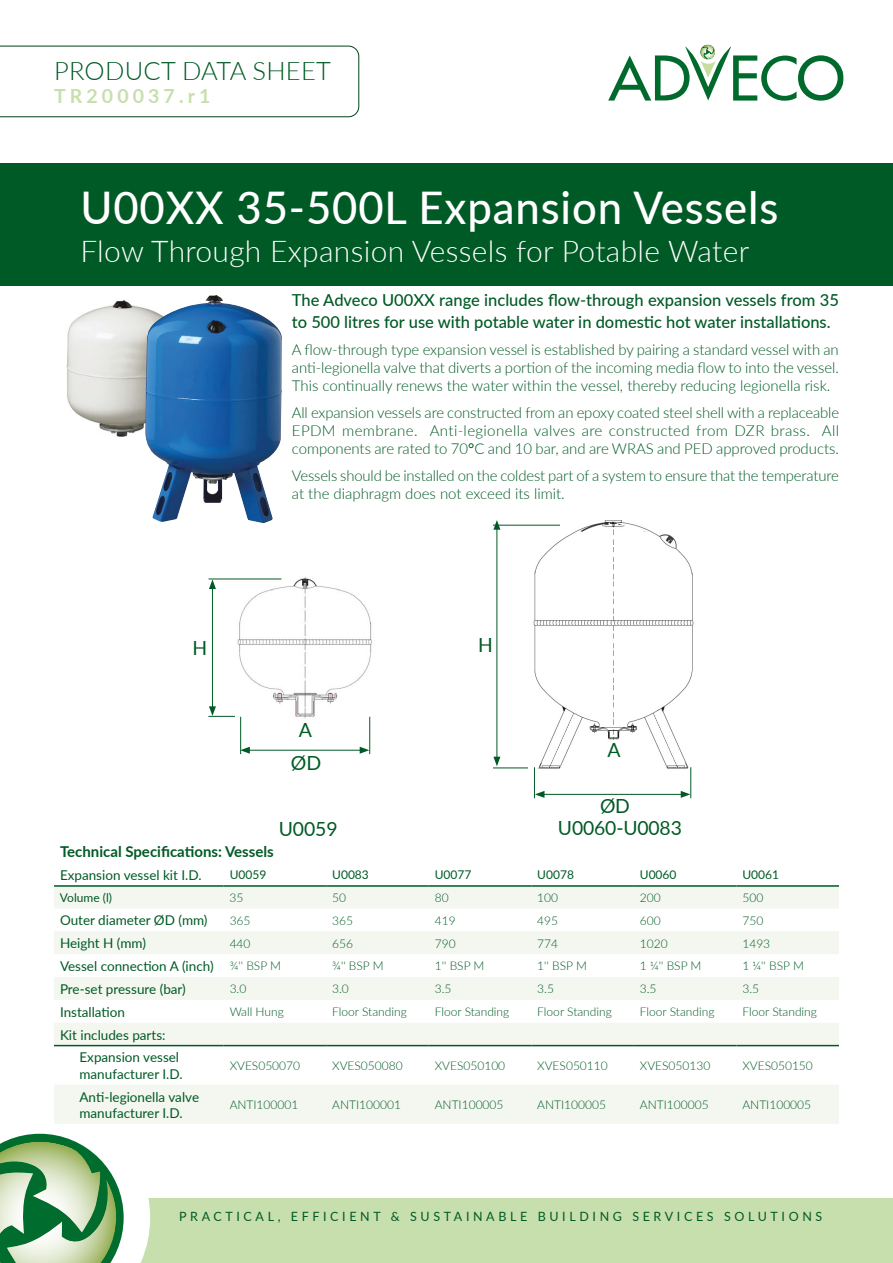
<style>
.page{position:relative;width:893px;height:1263px;background:#fff}
.page>*{position:absolute;margin:0;border:0;box-sizing:border-box;transform-origin:0 0}
.t1{font:500 45px "Lato";letter-spacing:.02em;color:#fff}
.t2{font:300 30px "Lato";letter-spacing:.01em;color:#fff}
.t3{font:300 25.5px "Lato";letter-spacing:.01em;color:#005a25}
.t4{font:19.5px "Lato";letter-spacing:-.005em;color:#005a25}
.t5{font:700 19.5px "Lato";letter-spacing:.21em;color:#c7dfac}
.t6{font:500 16.5px/21.6px "Lato";color:#005a25}
.t7{font:300 15px/18px "Lato";letter-spacing:-.005em;color:#005a25;text-align:justify}
.t8{font:700 15px "Lato";color:#005a25}
.t9{font:13.5px/22.8px "Lato";color:#005a25}
.t10{font:12.75px "Lato";letter-spacing:.29em;color:#005a25}
.t11{font:300 12px "Lato";color:#005a25}
.t12{font:12px "Lato";color:#005a25}
.s1{font-weight:400}
.s2{font-weight:300;font-size:12px}
</style>
<div class="page">
<div style="left:2px;top:1198px;width:891px;height:65px;background:#c7dfac"></div>
<div style="left:0;top:163px;width:893px;height:122px;background:#005a25"></div>
<svg style="left:608px;top:45px;width:236px;height:56px"></svg>
<svg style="left:0;top:46px;width:359px;height:71px"></svg>
<svg style="left:0;top:1133px;width:150px;height:130px"></svg>
<svg style="left:54px;top:887px;width:785px;height:237px;fill:#f4f7ef"></svg>
<hr style="left:54px;top:885px;width:170px;height:2px;background:#005a25">
<hr style="left:224px;top:885px;width:102px;height:2px;background:#005a25">
<hr style="left:326px;top:885px;width:103px;height:2px;background:#005a25">
<hr style="left:429px;top:885px;width:102px;height:2px;background:#005a25">
<hr style="left:531px;top:885px;width:103px;height:2px;background:#005a25">
<hr style="left:634px;top:885px;width:102px;height:2px;background:#005a25">
<hr style="left:736px;top:885px;width:103px;height:2px;background:#005a25">
<hr style="left:54px;top:1045px;width:170px;height:1px;background:#005a25">
<hr style="left:224px;top:1045px;width:102px;height:1px;background:#005a25">
<hr style="left:326px;top:1045px;width:103px;height:1px;background:#005a25">
<hr style="left:429px;top:1045px;width:102px;height:1px;background:#005a25">
<hr style="left:531px;top:1045px;width:103px;height:1px;background:#005a25">
<hr style="left:634px;top:1045px;width:102px;height:1px;background:#005a25">
<hr style="left:736px;top:1045px;width:103px;height:1px;background:#005a25">
<img style="left:66px;top:300px;width:79px;height:137px">
<img style="left:145px;top:295px;width:137px;height:228px">
<img style="left:528px;top:520px;width:166px;height:254px">
<img style="left:236px;top:577px;width:136px;height:142px">
<hr style="left:240px;top:717px;width:1px;height:37px;background:#005a25">
<hr style="left:369px;top:717px;width:1px;height:37px;background:#005a25">
<hr style="left:247px;top:750px;width:115px;height:1px;background:#005a25">
<svg style="left:240px;top:747px;width:10px;height:7px"></svg>
<svg style="left:360px;top:747px;width:9px;height:7px"></svg>
<hr style="left:212px;top:587px;width:1px;height:122px;background:#005a25">
<svg style="left:209px;top:579px;width:7px;height:10px"></svg>
<svg style="left:208px;top:706px;width:27px;height:11px"></svg>
<hr style="left:534px;top:767px;width:1px;height:31px;background:#005a25">
<hr style="left:690px;top:767px;width:1px;height:31px;background:#005a25">
<hr style="left:542px;top:794px;width:141px;height:1px;background:#005a25">
<svg style="left:535px;top:791px;width:9px;height:7px"></svg>
<svg style="left:681px;top:791px;width:9px;height:7px"></svg>
<hr style="left:493px;top:767px;width:35px;height:1px;background:#005a25">
<hr style="left:496px;top:527px;width:1px;height:232px;background:#005a25">
<svg style="left:493px;top:520px;width:7px;height:10px"></svg>
<svg style="left:493px;top:757px;width:7px;height:9px"></svg>
<hr style="left:209px;top:578px;width:72px;height:1px;background:#005a25">
<hr style="left:493px;top:525px;width:67px;height:1px;background:#005a25">
<h3 class="t3" style="left:54px;top:53px;width:278px">PRODUCT DATA SHEET</h3>
<h3 class="t5" style="left:54px;top:82px;width:158px">TR200037.r1</h3>
<h1 class="t1" style="left:80px;top:175px;width:700px">U00XX 35-500L Expansion Vessels</h1>
<h2 class="t2" style="left:80px;top:230px;width:670px">Flow Through Expansion Vessels for Potable Water</h2>
<p class="t6" style="left:292px;top:289px;width:548px">The Adveco U00XX range includes flow-through expansion vessels from 35 to 500 litres for use with potable water in domestic hot water installations.</p>
<p class="t7" style="left:292px;top:340px;width:548px">A flow-through type expansion vessel is established by pairing a standard vessel with an anti-legionella valve that diverts a portion of the incoming media flow to into the vessel.<br>This continually renews the water within the vessel, thereby reducing legionella risk.</p>
<p class="t7" style="left:292px;top:403px;width:549px">All expansion vessels are constructed from an epoxy coated steel shell with a replaceable EPDM membrane. Anti-legionella valves are constructed from DZR brass. All components are rated to 70<span class="s1">°</span>C and 10 bar, and are WRAS and PED approved products.</p>
<p class="t7" style="left:292px;top:466px;width:548px">Vessels should be installed on the coldest part of a system to ensure that the temperature at the diaphragm does not exceed its limit.</p>
<h3 class="t4" style="left:193px;top:634px;width:16px">H</h3>
<h3 class="t4" style="left:299px;top:716px;width:15px">A</h3>
<h3 class="t4" style="left:291px;top:749px;width:32px">ØD</h3>
<h3 class="t4" style="left:478px;top:631px;width:16px">H</h3>
<h3 class="t4" style="left:607px;top:736px;width:15px">A</h3>
<h3 class="t4" style="left:600px;top:792px;width:31px">ØD</h3>
<h3 class="t4" style="left:279px;top:814px;width:60px">U0059</h3>
<h3 class="t4" style="left:558px;top:814px;width:125px">U0060-U0083</h3>
<p class="t8" style="left:60px;top:840px;width:215px">Technical Specifications: Vessels</p>
<p class="t9" style="left:60px;top:863px;width:143px">Expansion vessel kit I.D.</p>
<p class="t12" style="left:230px;top:866px;width:38px">U0059</p>
<p class="t12" style="left:332px;top:866px;width:38px">U0083</p>
<p class="t12" style="left:435px;top:866px;width:38px">U0077</p>
<p class="t12" style="left:537px;top:866px;width:38px">U0078</p>
<p class="t12" style="left:640px;top:866px;width:38px">U0060</p>
<p class="t12" style="left:742px;top:866px;width:38px">U0061</p>
<p class="t12" style="left:60px;top:889px;width:54px">Volume (l)</p>
<p class="t11" style="left:230px;top:890px;width:15px">35</p>
<p class="t11" style="left:332px;top:890px;width:15px">50</p>
<p class="t11" style="left:435px;top:890px;width:15px">80</p>
<p class="t11" style="left:537px;top:890px;width:22px">100</p>
<p class="t11" style="left:640px;top:890px;width:22px">200</p>
<p class="t11" style="left:742px;top:890px;width:22px">500</p>
<p class="t9" style="left:60px;top:908px;width:149px">Outer diameter ØD (mm)</p>
<p class="t11" style="left:230px;top:912px;width:22px">365</p>
<p class="t11" style="left:332px;top:912px;width:22px">365</p>
<p class="t11" style="left:435px;top:912px;width:22px">419</p>
<p class="t11" style="left:537px;top:912px;width:22px">495</p>
<p class="t11" style="left:640px;top:912px;width:22px">600</p>
<p class="t11" style="left:742px;top:912px;width:22px">750</p>
<p class="t9" style="left:60px;top:931px;width:88px">Height H (mm)</p>
<p class="t11" style="left:230px;top:935px;width:22px">440</p>
<p class="t11" style="left:332px;top:935px;width:22px">656</p>
<p class="t11" style="left:435px;top:935px;width:22px">790</p>
<p class="t11" style="left:537px;top:935px;width:22px">774</p>
<p class="t11" style="left:640px;top:935px;width:29px">1020</p>
<p class="t11" style="left:742px;top:935px;width:29px">1493</p>
<p class="t9" style="left:60px;top:954px;width:223px">Vessel connection A (inch) <span class="s2">¾'' BSP M</span></p>
<p class="t11" style="left:332px;top:958px;width:53px">¾'' BSP M</p>
<p class="t11" style="left:435px;top:958px;width:51px">1'' BSP M</p>
<p class="t11" style="left:537px;top:958px;width:51px">1'' BSP M</p>
<p class="t11" style="left:640px;top:958px;width:63px">1 ¼'' BSP M</p>
<p class="t11" style="left:742px;top:958px;width:63px">1 ¼'' BSP M</p>
<p class="t9" style="left:60px;top:977px;width:127px">Pre-set pressure (bar)</p>
<p class="t11" style="left:230px;top:980px;width:18px">3.0</p>
<p class="t11" style="left:332px;top:980px;width:18px">3.0</p>
<p class="t11" style="left:435px;top:980px;width:18px">3.5</p>
<p class="t11" style="left:537px;top:980px;width:18px">3.5</p>
<p class="t11" style="left:640px;top:980px;width:18px">3.5</p>
<p class="t11" style="left:742px;top:980px;width:18px">3.5</p>
<p class="t9" style="left:60px;top:1000px;width:67px">Installation</p>
<p class="t11" style="left:230px;top:1003px;width:56px">Wall Hung</p>
<p class="t11" style="left:332px;top:1003px;width:76px">Floor Standing</p>
<p class="t11" style="left:435px;top:1003px;width:76px">Floor Standing</p>
<p class="t11" style="left:537px;top:1003px;width:76px">Floor Standing</p>
<p class="t11" style="left:640px;top:1003px;width:76px">Floor Standing</p>
<p class="t11" style="left:742px;top:1003px;width:76px">Floor Standing</p>
<p class="t9" style="left:80px;top:1023px;width:101px;text-indent:-20px">Kit includes parts:<br>Expansion vessel</p>
<p class="t9" style="left:80px;top:1062px;width:105px">manufacturer I.D.</p>
<p class="t11" style="left:230px;top:1057px;width:72px">XVES050070</p>
<p class="t11" style="left:332px;top:1057px;width:72px">XVES050080</p>
<p class="t11" style="left:435px;top:1057px;width:72px">XVES050100</p>
<p class="t11" style="left:537px;top:1057px;width:72px">XVES050110</p>
<p class="t11" style="left:640px;top:1057px;width:72px">XVES050130</p>
<p class="t11" style="left:742px;top:1057px;width:72px">XVES050150</p>
<p class="t9" style="left:80px;top:1088px;width:121px;line-height:16.2px">Anti-legionella valve manufacturer I.D.</p>
<p class="t11" style="left:230px;top:1096px;width:70px">ANTI100001</p>
<p class="t11" style="left:332px;top:1096px;width:70px">ANTI100001</p>
<p class="t11" style="left:435px;top:1096px;width:70px">ANTI100005</p>
<p class="t11" style="left:537px;top:1096px;width:70px">ANTI100005</p>
<p class="t11" style="left:640px;top:1096px;width:70px">ANTI100005</p>
<p class="t11" style="left:742px;top:1096px;width:70px">ANTI100005</p>
<p class="t10" style="left:179px;top:1207px;width:645px">PRACTICAL, EFFICIENT &amp; SUSTAINABLE BUILDING SERVICES SOLUTIONS</p>
</div>
